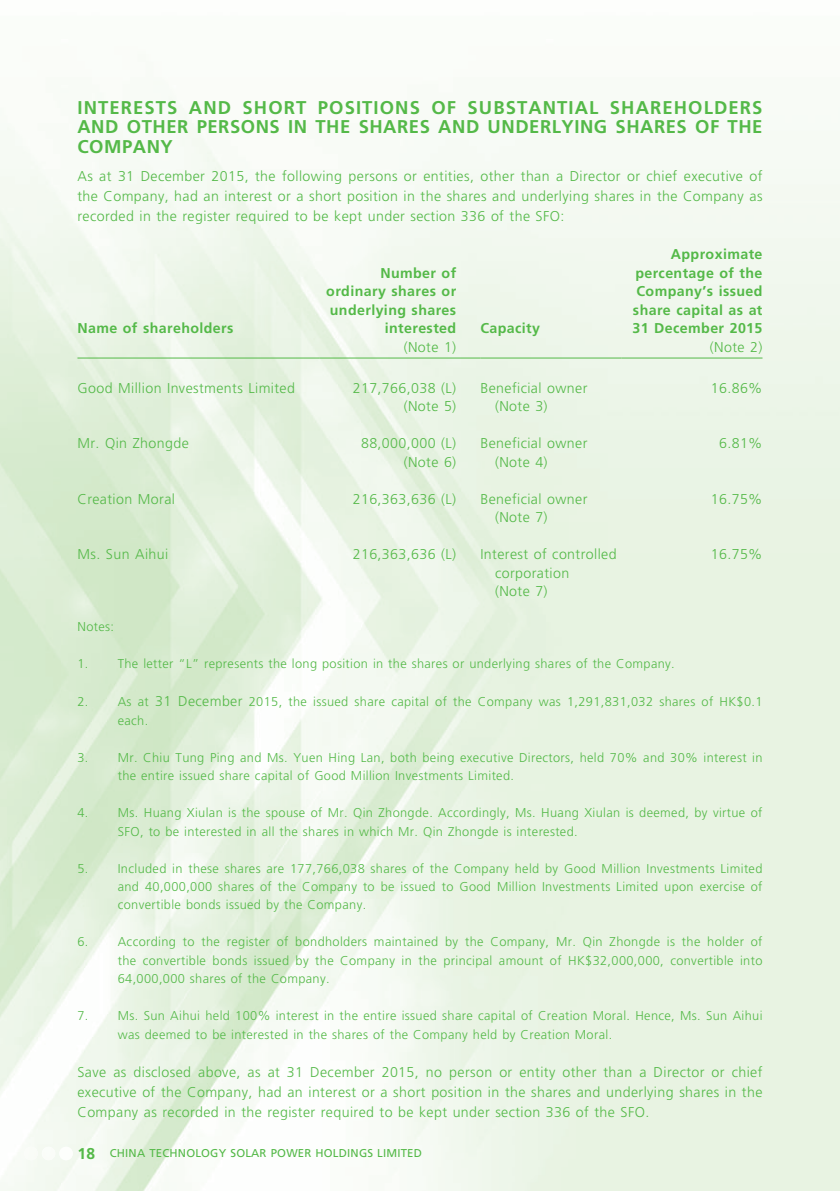
<style>
.page{position:relative;width:840px;height:1191px;background:#fff}
.page>*{position:absolute;margin:0;border:0;box-sizing:border-box;transform-origin:0 0}
.t1{font:700 18.4px/19.8px "Frutiger LT Std";letter-spacing:.03em;color:#54b948;text-align:justify}
.t2{font:300 14.2px/19.8px "Frutiger LT Std";letter-spacing:.03em;color:#54b948;text-align:justify}
.t3{font:700 14.2px "Frutiger LT Std";letter-spacing:.03em;color:#54b948}
.t4{font:300 12.8px/18.4px "Frutiger LT Std";letter-spacing:.03em;color:#54b948}
.t5{font:11.4px "Frutiger LT Std";letter-spacing:.015em;color:#54b948}
.s1{font-size:14.2px}
.s2{font-weight:700;font-size:15.6px}
</style>
<div class="page">
<hr style="left:77px;top:358px;width:242px;height:1px;background:#54b948">
<hr style="left:319px;top:358px;width:161px;height:1px;background:#54b948">
<hr style="left:480px;top:358px;width:141px;height:1px;background:#54b948">
<hr style="left:621px;top:358px;width:141px;height:1px;background:#54b948">
<h1 class="t1" style="left:77px;top:98px;width:686px">INTERESTS AND SHORT POSITIONS OF SUBSTANTIAL SHAREHOLDERS AND OTHER PERSONS IN THE SHARES AND UNDERLYING SHARES OF THE COMPANY</h1>
<p class="t2" style="left:77px;top:167px;width:686px">As at 31 December 2015, the following persons or entities, other than a Director or chief executive of the Company, had an interest or a short position in the shares and underlying shares in the Company as recorded in the register required to be kept under section 336 of the SFO:</p>
<p class="t3" style="left:670px;top:249px;width:93px">Approximate</p>
<p class="t3" style="left:380px;top:267px;width:77px">Number of</p>
<p class="t3" style="left:635px;top:267px;width:129px">percentage of the</p>
<p class="t3" style="left:326px;top:285px;width:131px">ordinary shares or</p>
<p class="t3" style="left:636px;top:285px;width:127px">Company’s issued</p>
<p class="t3" style="left:330px;top:304px;width:128px">underlying shares</p>
<p class="t3" style="left:632px;top:304px;width:131px">share capital as at</p>
<p class="t3" style="left:77px;top:322px;width:157px">Name of shareholders</p>
<p class="t3" style="left:384px;top:322px;width:73px">interested</p>
<p class="t3" style="left:480px;top:322px;width:61px">Capacity</p>
<p class="t3" style="left:632px;top:322px;width:131px">31 December 2015</p>
<p class="t2" style="left:403px;top:338px;width:54px">(Note 1)</p>
<p class="t2" style="left:709px;top:338px;width:54px">(Note 2)</p>
<p class="t2" style="left:77px;top:379px;width:219px">Good Million Investments Limited</p>
<p class="t2" style="left:352px;top:379px;width:105px">217,766,038 (L)</p>
<p class="t2" style="left:480px;top:379px;width:108px">Beneficial owner</p>
<p class="t2" style="left:710px;top:379px;width:53px">16.86%</p>
<p class="t2" style="left:403px;top:397px;width:54px">(Note 5)</p>
<p class="t2" style="left:494px;top:397px;width:54px">(Note 3)</p>
<p class="t2" style="left:77px;top:434px;width:113px">Mr. Qin Zhongde</p>
<p class="t2" style="left:361px;top:434px;width:97px">88,000,000 (L)</p>
<p class="t2" style="left:480px;top:434px;width:108px">Beneficial owner</p>
<p class="t2" style="left:718px;top:434px;width:45px">6.81%</p>
<p class="t2" style="left:403px;top:453px;width:54px">(Note 6)</p>
<p class="t2" style="left:494px;top:453px;width:54px">(Note 4)</p>
<p class="t2" style="left:77px;top:490px;width:99px">Creation Moral</p>
<p class="t2" style="left:352px;top:490px;width:105px">216,363,636 (L)</p>
<p class="t2" style="left:480px;top:490px;width:108px">Beneficial owner</p>
<p class="t2" style="left:710px;top:490px;width:53px">16.75%</p>
<p class="t2" style="left:494px;top:508px;width:54px">(Note 7)</p>
<p class="t2" style="left:77px;top:545px;width:92px">Ms. Sun Aihui</p>
<p class="t2" style="left:352px;top:545px;width:105px">216,363,636 (L)</p>
<p class="t2" style="left:480px;top:545px;width:138px">Interest of controlled</p>
<p class="t2" style="left:710px;top:545px;width:53px">16.75%</p>
<p class="t2" style="left:494px;top:564px;width:76px;line-height:18.4px">corporation (Note 7)</p>
<p class="t4" style="left:77px;top:618px;width:38px">Notes:</p>
<p class="t4" style="left:77px;top:655px;width:598px">1. The letter “L” represents the long position in the shares or underlying shares of the Company.</p>
<p class="t4" style="left:118px;top:693px;width:646px;text-indent:-40px">2. As at <span class="s1">31 December</span> 2015, the issued share capital of the Company was 1,291,831,032 shares of HK$0.1 each.</p>
<p class="t4" style="left:118px;top:749px;width:646px;text-indent:-40px">3. Mr. Chiu Tung Ping and Ms. Yuen Hing Lan, both being executive Directors, held 70% and 30% interest in the entire issued share capital of Good Million Investments Limited.</p>
<p class="t4" style="left:118px;top:804px;width:646px;text-indent:-40px">4. Ms. Huang Xiulan is the spouse of Mr. Qin Zhongde. Accordingly, Ms. Huang Xiulan is deemed, by virtue of<br>SFO, to be interested in all the shares in which Mr. Qin Zhongde is interested.</p>
<p class="t4" style="left:118px;top:859px;width:646px;text-align:justify;text-indent:-40px">5. Included in these shares are 177,766,038 shares of the Company held by Good Million Investments Limited and 40,000,000 shares of the Company to be issued to Good Million Investments Limited upon exercise of convertible bonds issued by the Company.</p>
<p class="t4" style="left:118px;top:933px;width:646px;text-align:justify;text-indent:-40px">6. According to the register of bondholders maintained by the Company, Mr. Qin Zhongde is the holder of the convertible bonds issued by the Company in the principal amount of HK$32,000,000, convertible into 64,000,000 shares of the Company.</p>
<p class="t4" style="left:118px;top:1007px;width:646px;text-indent:-40px">7. Ms. Sun Aihui held 100% interest in the entire issued share capital of Creation Moral. Hence, Ms. Sun Aihui was deemed to be interested in the shares of the Company held by Creation Moral.</p>
<p class="t2" style="left:77px;top:1063px;width:686px">Save as disclosed above, as at 31 December 2015, no person or entity other than a Director or chief executive of the Company, had an interest or a short position in the shares and underlying shares in the Company as recorded in the register required to be kept under section 336 of the SFO.</p>
<p class="t5" style="left:77px;top:1146px;width:346px"><span class="s2">18</span> CHINA TECHNOLOGY SOLAR POWER HOLDINGS LIMITED</p>
</div>
